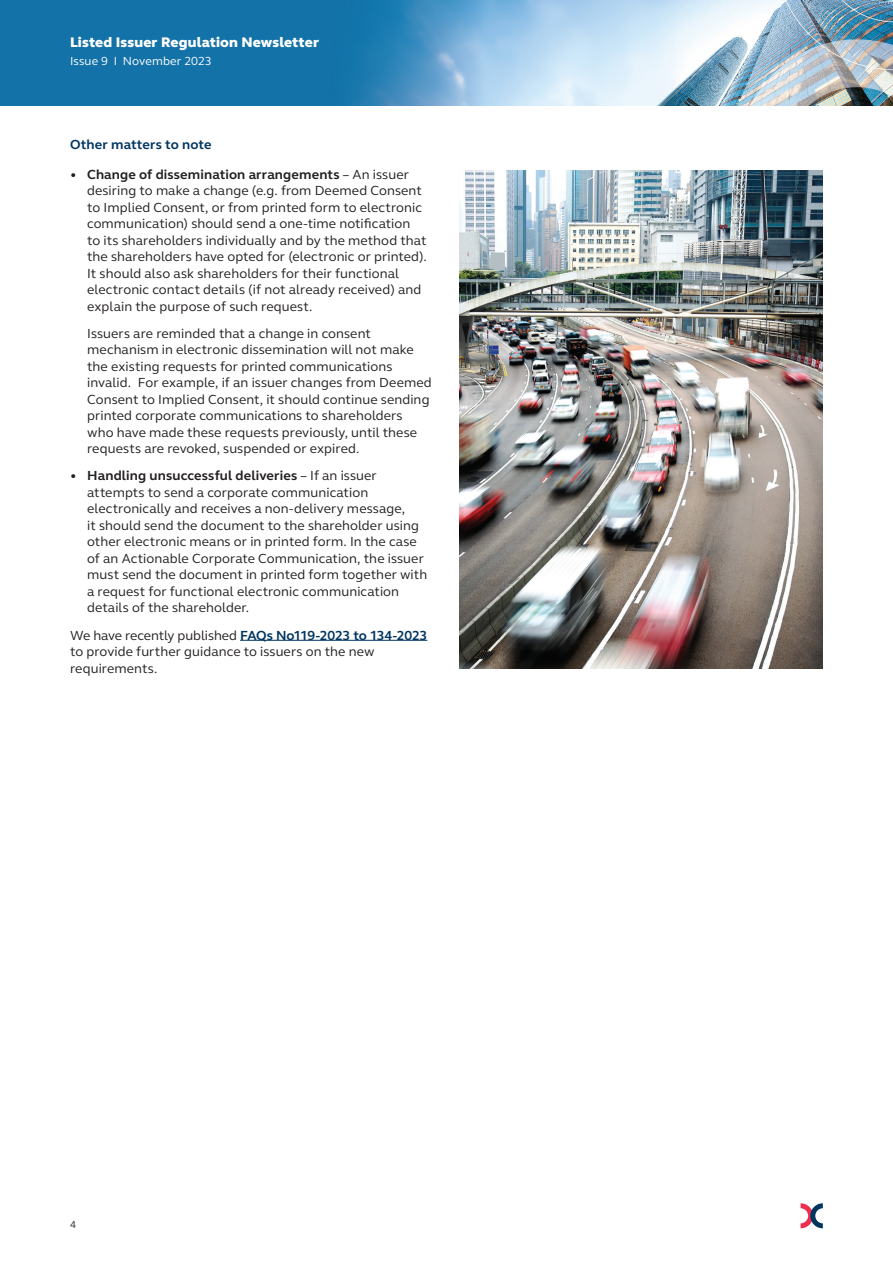
<style>
.page{position:relative;width:893px;height:1263px;background:#fff}
.page>*{position:absolute;margin:0;border:0;box-sizing:border-box;transform-origin:0 0}
.t1{font:800 14.25px "FS Elliot Pro";letter-spacing:.01em;color:#fff}
._04_body_text__Point__FS_Elliot_Pro_Regul{font:13.5px/16.5px "FS Elliot Pro";letter-spacing:.01em;color:#231f20}
._03_Sub-head_FS_Elliot_Pro_Bold_9_11{font:13.5px/16.5px "FS Elliot Pro";letter-spacing:.01em;color:#231f20}
._03_Sub-head_FS_Elliot_Pro_Bold_9_11-2{font:700 13.5px "FS Elliot Pro";letter-spacing:.01em;color:#003560}
.t2{font:12px "FS Elliot Pro";letter-spacing:.01em;color:#fff}
.t3{font:10.5px "FS Elliot Pro";color:#231f20}
.s1{font-weight:700}
.s2{font-weight:700;color:#003560}
</style>
<div class="page">
<img style="left:0;top:0;width:893px;height:105px">
<svg style="left:801px;top:1203px;width:22px;height:25px"></svg>
<hr style="left:240px;top:640px;width:187px;height:1px;background:#003560">
<img style="left:459px;top:171px;width:364px;height:497px">
<p class="t1" style="left:70px;top:33px;width:250px">Listed Issuer Regulation Newsletter</p>
<p class="t2" style="left:70px;top:53px;width:143px">Issue 9 I November 2023</p>
<p class="_03_Sub-head_FS_Elliot_Pro_Bold_9_11-2" style="left:70px;top:136px;width:143px">Other matters to note</p>
<p class="_04_body_text__Point__FS_Elliot_Pro_Regul" style="left:87px;top:165px;width:341px;text-indent:-17px">• <span class="s1">Change of dissemination arrangements</span> – An issuer desiring to make a change (e.g. from Deemed Consent to Implied Consent, or from printed form to electronic communication) should send a one-time notification to its shareholders individually and by the method that the shareholders have opted for (electronic or printed).<br>It should also ask shareholders for their functional electronic contact details (if not already received) and explain the purpose of such request.</p>
<p class="_04_body_text__Point__FS_Elliot_Pro_Regul" style="left:87px;top:325px;width:346px">Issuers are reminded that a change in consent mechanism in electronic dissemination will not make the existing requests for printed communications invalid. For example, if an issuer changes from Deemed Consent to Implied Consent, it should continue sending printed corporate communications to shareholders who have made these requests previously, until these requests are revoked, suspended or expired.</p>
<p class="_04_body_text__Point__FS_Elliot_Pro_Regul" style="left:87px;top:467px;width:342px;text-indent:-17px">• <span class="s1">Handling unsuccessful deliveries</span> – If an issuer attempts to send a corporate communication electronically and receives a non-delivery message,<br>it should send the document to the shareholder using other electronic means or in printed form. In the case of an Actionable Corporate Communication, the issuer must send the document in printed form together with a request for functional electronic communication details of the shareholder.</p>
<p class="_03_Sub-head_FS_Elliot_Pro_Bold_9_11" style="left:70px;top:626px;width:359px">We have recently published <span class="s2">FAQs No119-2023 to 134-2023 </span>to provide further guidance to issuers on the new requirements.</p>
<p class="t3" style="left:70px;top:1217px;width:8px">4</p>
</div>
